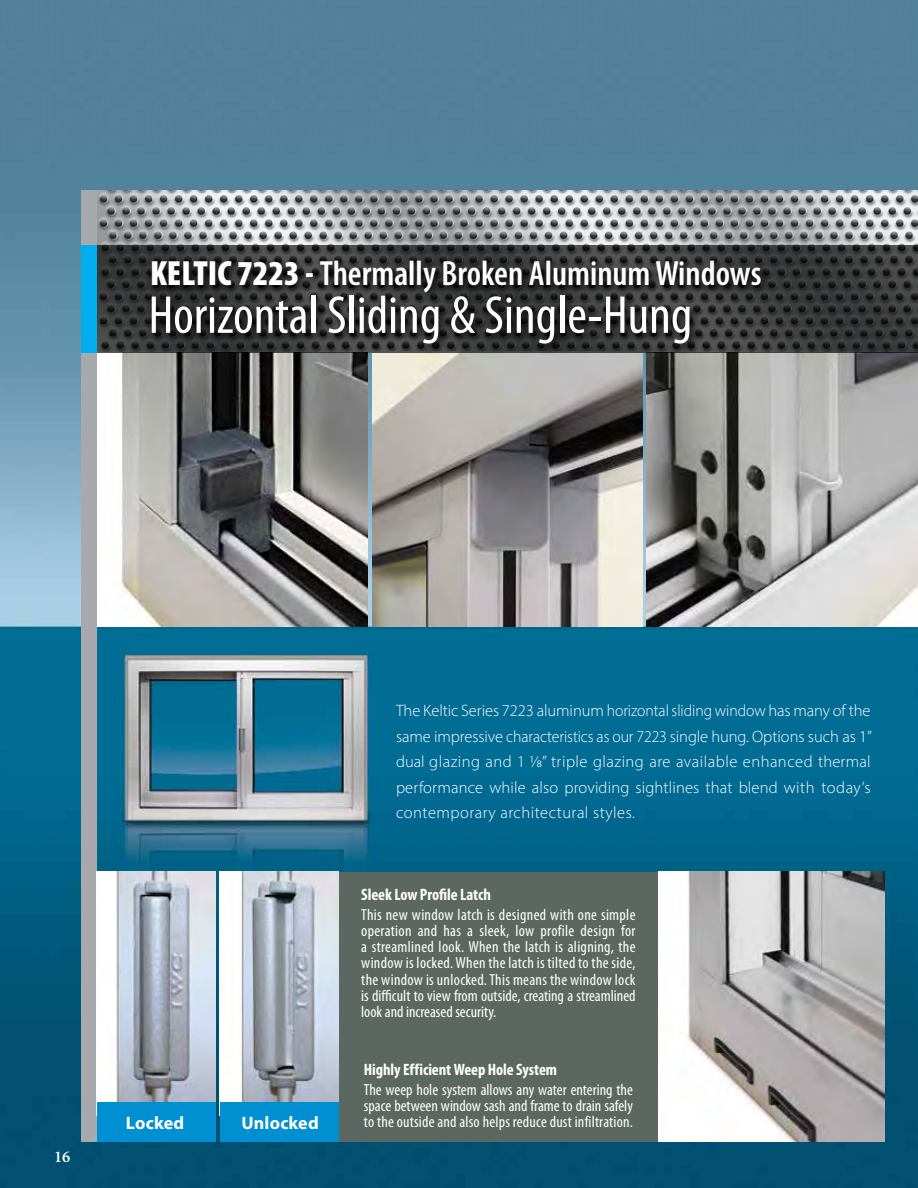
<style>
.page{position:relative;width:918px;height:1188px;background:#fff}
.page>*{position:absolute;margin:0;border:0;box-sizing:border-box;transform-origin:0 0}
.t1{font:condensed 53.7px "Myriad Pro";color:#fff}
.t2{font:600 condensed 35.1px "Myriad Pro";color:#fff}
.t3{font:700 18px "Myriad Pro";letter-spacing:.01em;color:#fff}
.t4{font:300 16.5px/25.5px "Myriad Pro";letter-spacing:.03em;color:#fff;text-align:justify}
.t5{font:700 condensed 16.5px "Myriad Pro";letter-spacing:-.005em;color:#fff}
.t6{font:600 16.5px "Minion Pro";color:#fff}
.t7{font:condensed 16.05px/16px "Myriad Pro";color:#fff;text-align:justify}
.s1{font-weight:900}
</style>
<div class="page">
<img style="left:0;top:0;width:918px;height:1188px">
<img style="left:97px;top:190px;width:821px;height:55px">
<img style="left:97px;top:353px;width:271px;height:273px">
<img style="left:372px;top:355px;width:270px;height:271px">
<img style="left:647px;top:353px;width:271px;height:273px">
<svg style="left:97px;top:245px;width:821px;height:108px;background:#353636"></svg>
<div style="left:335px;top:872px;width:327px;height:270px;background:#5c6761"></div>
<div style="left:81px;top:190px;width:16px;height:952px;background:#a7a9ac"></div>
<div style="left:81px;top:245px;width:16px;height:108px;background:#00aeef"></div>
<img style="left:97px;top:872px;width:118px;height:230px">
<div style="left:97px;top:1102px;width:118px;height:40px;background:#008fd1"></div>
<img style="left:220px;top:872px;width:118px;height:230px">
<div style="left:220px;top:1102px;width:118px;height:40px;background:#008fd1"></div>
<img style="left:659px;top:872px;width:225px;height:270px">
<svg style="left:147px;top:303px;width:554px;height:52px;background:#2e2f2f"></svg>
<svg style="left:147px;top:257px;width:625px;height:46px;background:#2a2a2b"></svg>
<h2 class="t2" style="left:150px;top:252px;width:613px"><span class="s1">KELTIC 7223 -</span> Thermally Broken Aluminum Windows</h2>
<h1 class="t1" style="left:148px;top:283px;width:545px">Horizontal Sliding &amp; Single-Hung</h1>
<p class="t6" style="left:54px;top:1145px;width:18px">16</p>
<p class="t4" style="left:396px;top:698px;width:478px">The Keltic Series 7223 aluminum horizontal sliding window has many of the same impressive characteristics as our 7223 single hung. Options such as 1” dual glazing and 1 1/8” triple glazing are available enhanced thermal performance while also providing sightlines that blend with today’s contemporary architectural styles.</p>
<p class="t5" style="left:361px;top:884px;width:131px">Sleek Low Profile Latch</p>
<p class="t7" style="left:361px;top:907px;width:276px">This new window latch is designed with one simple operation and has a sleek, low profile design for a streamlined look. When the latch is aligning, the window is locked. When the latch is tilted to the side, the window is unlocked. This means the window lock is difficult to view from outside, creating a streamlined look and increased security.</p>
<p class="t5" style="left:364px;top:1059px;width:195px">Highly Efficient Weep Hole System</p>
<p class="t7" style="left:364px;top:1082px;width:271px">The weep hole system allows any water entering the space between window sash and frame to drain safely</p>
<p class="t3" style="left:126px;top:1112px;width:60px">Locked</p>
<p class="t3" style="left:241px;top:1112px;width:79px">Unlocked</p>
<p class="t7" style="left:364px;top:1114px;width:271px">to the outside and also helps reduce dust infiltration.</p>
</div>
